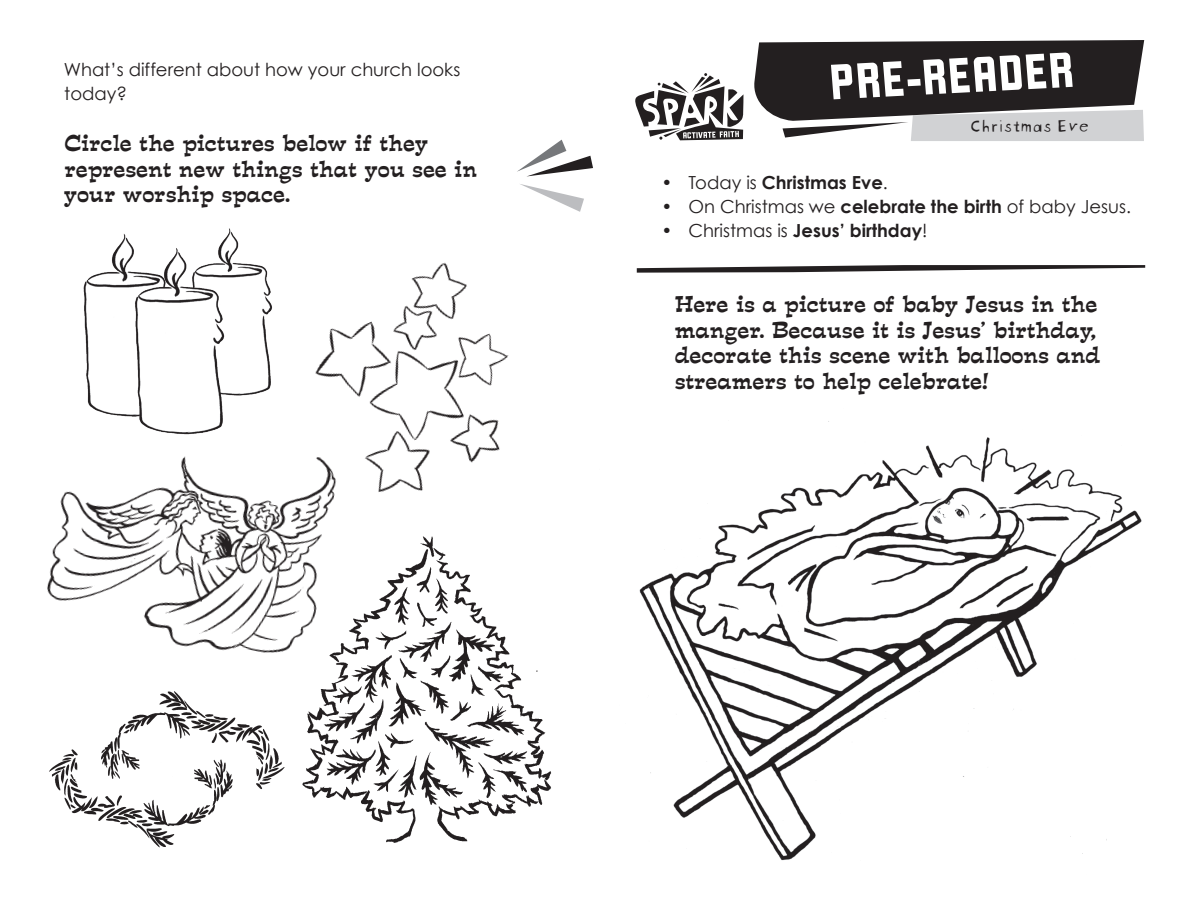
<style>
.page{position:relative;width:1188px;height:918px;background:#fff}
.page>*{position:absolute;margin:0;border:0;box-sizing:border-box;transform-origin:0 0}
.t1{font:54px "Liquorstore";color:#fff}
.t2{font:21px/25.5px "Estro Font";color:#231f20}
.t3{font:18px/24px "Century Gothic";color:#231f20}
.t4{font:700 18px "Century Gothic";color:#231f20}
.t5{font:18px "Blockhead Uplugged";color:#231f20}
.s1{font-weight:400}
.s2{font-weight:700}
</style>
<div class="page">
<svg style="left:754px;top:40px;width:390px;height:101px;background:#5b5859"></svg>
<svg style="left:635px;top:73px;width:108px;height:67px"></svg>
<img style="left:639px;top:421px;width:503px;height:440px">
<svg style="left:517px;top:140px;width:76px;height:36px"></svg>
<svg style="left:520px;top:184px;width:64px;height:28px"></svg>
<svg style="left:637px;top:265px;width:508px;height:8px"></svg>
<img style="left:49px;top:691px;width:236px;height:157px">
<img style="left:302px;top:536px;width:250px;height:307px">
<img style="left:315px;top:262px;width:194px;height:230px">
<img style="left:47px;top:380px;width:306px;height:307px">
<img style="left:229px;top:228px;width:68px;height:188px">
<img style="left:66px;top:247px;width:52px;height:191px">
<img style="left:118px;top:231px;width:134px;height:225px">
<p class="t3" style="left:64px;top:58px;width:398px">What’s different about how your church looks today?</p>
<p class="t2" style="left:64px;top:130px;width:415px">Circle the pictures below if they represent new things that you see in your worship space.</p>
<h1 class="t1" style="left:828px;top:54px;width:247px;rotate:-3deg">PRE-READER</h1>
<p class="t5" style="left:969px;top:111px;width:121px">Christmas Eve</p>
<p class="t4" style="left:662px;top:172px;width:228px"><span class="s1">• Today is</span> Christmas Eve<span class="s1">.</span></p>
<p class="t3" style="left:662px;top:195px;width:471px">• On Christmas we <span class="s2">celebrate the birth</span> of baby Jesus.</p>
<p class="t4" style="left:662px;top:220px;width:267px"><span class="s1">• Christmas is</span> Jesus’ birthday<span class="s1">!</span></p>
<p class="t2" style="left:675px;top:291px;width:427px">Here is a picture of baby Jesus in the manger. Because it is Jesus’ birthday, decorate this scene with balloons and streamers to help celebrate!</p>
</div>
